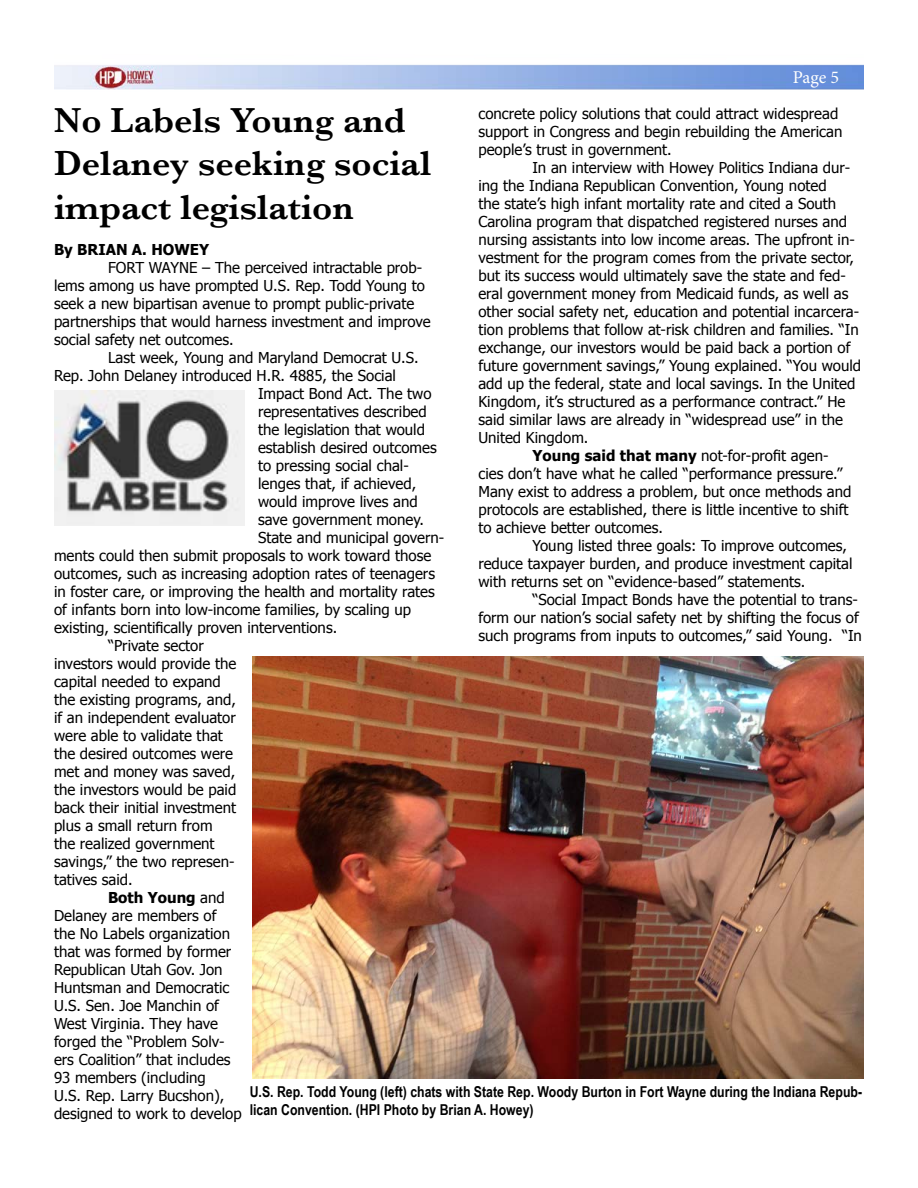
<style>
.page{position:relative;width:918px;height:1188px;background:#fff}
.page>*{position:absolute;margin:0;border:0;box-sizing:border-box;transform-origin:0 0}
.t1{font:600 36px/43.2px "Baskerville";color:#000}
.t2{font:18px "Minion Pro";color:#fff}
.t3{font:15px/18px "Tahoma";color:#000}
.t4{font:700 15px/18px "Arial Narrow";color:#000}
.t5{font:700 15px "Tahoma";color:#000}
.s1{font-weight:400}
.s2{font-weight:700}
</style>
<div class="page">
<img style="left:54px;top:64px;width:810px;height:26px">
<img style="left:252px;top:657px;width:612px;height:421px">
<img style="left:54px;top:391px;width:191px;height:134px">
<p class="t2" style="left:793px;top:65px;width:48px">Page 5</p>
<h1 class="t1" style="left:54px;top:99px;width:379px">No Labels Young and<br>Delaney seeking social impact legislation</h1>
<p class="t5" style="left:54px;top:240px;width:157px">By BRIAN A. HOWEY</p>
<p class="t3" style="left:54px;top:258px;width:378px;text-indent:54px">FORT WAYNE – The perceived intractable prob&shy;lems among us have prompted U.S. Rep. Todd Young to seek a new bipartisan avenue to prompt public-private partnerships that would harness investment and improve social safety net outcomes.</p>
<p class="t3" style="left:108px;top:348px;width:312px">Last week, Young and Maryland Democrat U.S.</p>
<p class="t3" style="left:54px;top:366px;width:343px">Rep. John Delaney introduced H.R. 4885, the Social</p>
<p class="t3" style="left:258px;top:384px;width:175px">Impact Bond Act. The two</p>
<p class="t3" style="left:258px;top:402px;width:170px">representatives described</p>
<p class="t3" style="left:258px;top:420px;width:169px">the legislation that would</p>
<p class="t3" style="left:258px;top:438px;width:180px">establish desired outcomes</p>
<p class="t3" style="left:258px;top:456px;width:152px">to pressing social chal-</p>
<p class="t3" style="left:258px;top:474px;width:160px">lenges that, if achieved,</p>
<p class="t3" style="left:258px;top:492px;width:161px">would improve lives and</p>
<p class="t3" style="left:258px;top:510px;width:168px">save government money.</p>
<p class="t3" style="left:258px;top:528px;width:188px">State and municipal govern-</p>
<p class="t3" style="left:54px;top:546px;width:379px">ments could then submit proposals to work toward those</p>
<p class="t3" style="left:54px;top:564px;width:383px">outcomes, such as increasing adoption rates of teenagers</p>
<p class="t3" style="left:54px;top:582px;width:382px">in foster care, or improving the health and mortality rates</p>
<p class="t3" style="left:54px;top:600px;width:359px">of infants born into low-income families, by scaling up</p>
<p class="t3" style="left:54px;top:618px;width:285px">existing, scientifically proven interventions.</p>
<p class="t3" style="left:108px;top:636px;width:97px">“Private sector</p>
<p class="t3" style="left:54px;top:654px;width:184px">investors would provide the</p>
<p class="t3" style="left:54px;top:672px;width:168px">capital needed to expand</p>
<p class="t3" style="left:54px;top:690px;width:183px">the existing programs, and,</p>
<p class="t3" style="left:54px;top:708px;width:183px">if an independent evaluator</p>
<p class="t3" style="left:54px;top:726px;width:170px">were able to validate that</p>
<p class="t3" style="left:54px;top:744px;width:181px">the desired outcomes were</p>
<p class="t3" style="left:54px;top:762px;width:183px">met and money was saved,</p>
<p class="t3" style="left:54px;top:780px;width:184px">the investors would be paid</p>
<p class="t3" style="left:54px;top:798px;width:184px">back their initial investment</p>
<p class="t3" style="left:54px;top:816px;width:160px">plus a small return from</p>
<p class="t3" style="left:54px;top:834px;width:162px">the realized government</p>
<p class="t3" style="left:54px;top:852px;width:182px">savings,” the two represen-</p>
<p class="t3" style="left:54px;top:870px;width:80px">tatives said.</p>
<p class="t5" style="left:108px;top:888px;width:118px">Both Young <span class="s1">and</span></p>
<p class="t3" style="left:54px;top:906px;width:164px">Delaney are members of</p>
<p class="t3" style="left:54px;top:924px;width:178px">the No Labels organization</p>
<p class="t3" style="left:54px;top:942px;width:179px">that was formed by former</p>
<p class="t3" style="left:54px;top:960px;width:170px">Republican Utah Gov. Jon</p>
<p class="t3" style="left:54px;top:978px;width:177px">Huntsman and Democratic</p>
<p class="t3" style="left:54px;top:996px;width:167px">U.S. Sen. Joe Manchin of</p>
<p class="t3" style="left:54px;top:1014px;width:166px">West Virginia. They have</p>
<p class="t3" style="left:54px;top:1032px;width:172px">forged the “Problem Solv-</p>
<p class="t3" style="left:54px;top:1050px;width:178px">ers Coalition” that includes</p>
<p class="t3" style="left:54px;top:1068px;width:153px">93 members (including</p>
<p class="t3" style="left:54px;top:1086px;width:172px">U.S. Rep. Larry Bucshon),</p>
<p class="t3" style="left:54px;top:1104px;width:189px">designed to work to develop</p>
<p class="t3" style="left:478px;top:105px;width:365px">concrete policy solutions that could attract widespread support in Congress and begin rebuilding the American people’s trust in government.</p>
<p class="t3" style="left:532px;top:159px;width:319px">In an interview with Howey Politics Indiana dur-</p>
<p class="t3" style="left:478px;top:177px;width:350px">ing the Indiana Republican Convention, Young noted</p>
<p class="t3" style="left:478px;top:195px;width:359px">the state’s high infant mortality rate and cited a South</p>
<p class="t3" style="left:478px;top:213px;width:370px">Carolina program that dispatched registered nurses and</p>
<p class="t3" style="left:478px;top:231px;width:378px">nursing assistants into low income areas. The upfront in-</p>
<p class="t3" style="left:478px;top:249px;width:377px">vestment for the program comes from the private sector,</p>
<p class="t3" style="left:478px;top:267px;width:369px">but its success would ultimately save the state and fed-</p>
<p class="t3" style="left:478px;top:285px;width:371px">eral government money from Medicaid funds, as well as</p>
<p class="t3" style="left:478px;top:303px;width:382px">other social safety net, education and potential incarcera-</p>
<p class="t3" style="left:478px;top:321px;width:382px">tion problems that follow at-risk children and families. “In</p>
<p class="t3" style="left:478px;top:339px;width:374px">exchange, our investors would be paid back a portion of</p>
<p class="t3" style="left:478px;top:357px;width:384px">future government savings,” Young explained. “You would</p>
<p class="t3" style="left:478px;top:375px;width:379px">add up the federal, state and local savings. In the United</p>
<p class="t3" style="left:478px;top:393px;width:368px">Kingdom, it’s structured as a performance contract.” He</p>
<p class="t3" style="left:478px;top:411px;width:366px">said similar laws are already in “widespread use” in the</p>
<p class="t3" style="left:478px;top:429px;width:112px">United Kingdom.</p>
<p class="t3" style="left:532px;top:447px;width:298px"><span class="s2">Young said that many</span> not-for-profit agen-</p>
<p class="t3" style="left:478px;top:465px;width:365px">cies don’t have what he called “performance pressure.”</p>
<p class="t3" style="left:478px;top:483px;width:374px">Many exist to address a problem, but once methods and</p>
<p class="t3" style="left:478px;top:501px;width:372px">protocols are established, there is little incentive to shift</p>
<p class="t3" style="left:478px;top:519px;width:186px">to achieve better outcomes.</p>
<p class="t3" style="left:532px;top:537px;width:316px">Young listed three goals: To improve outcomes,</p>
<p class="t3" style="left:478px;top:555px;width:376px">reduce taxpayer burden, and produce investment capital</p>
<p class="t3" style="left:478px;top:573px;width:328px">with returns set on “evidence-based” statements.</p>
<p class="t3" style="left:532px;top:591px;width:327px">“Social Impact Bonds have the potential to trans-</p>
<p class="t3" style="left:478px;top:609px;width:382px">form our nation’s social safety net by shifting the focus of</p>
<p class="t3" style="left:478px;top:627px;width:385px">such programs from inputs to outcomes,” said Young. “In</p>
<p class="t4" style="left:250px;top:1082px;width:614px">U.S. Rep. Todd Young (left) chats with State Rep. Woody Burton in Fort Wayne during the Indiana Repub&shy;lican Convention. (HPI Photo by Brian A. Howey)</p>
</div>
